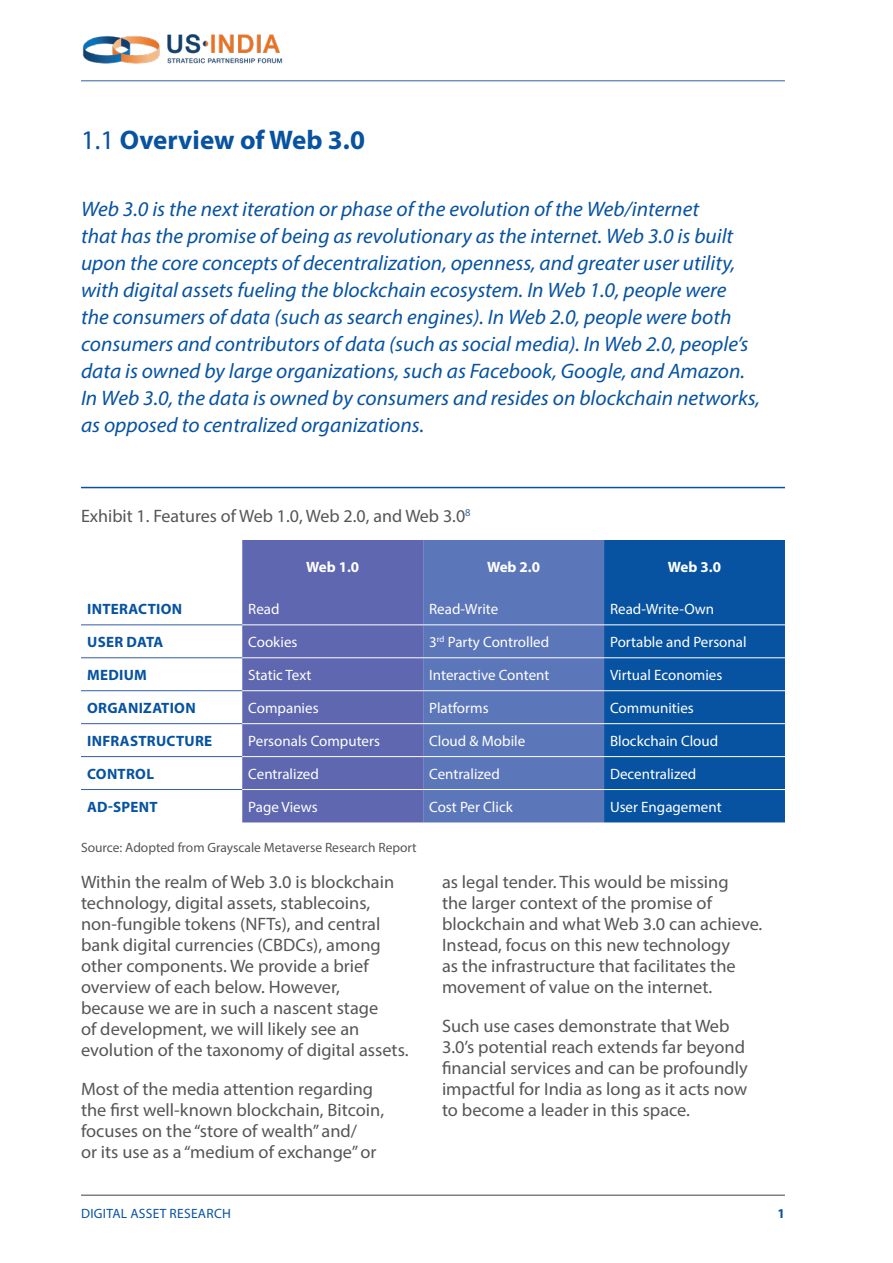
<style>
.page{position:relative;width:893px;height:1263px;background:#fff}
.page>*{position:absolute;margin:0;border:0;box-sizing:border-box;transform-origin:0 0}
.t1{font:700 27px "Myriad Pro";color:#0753a1}
.t2{font:italic 21px/27px "Myriad Pro";color:#0753a1}
.t3{font:18px/21px "Myriad Pro";color:#565659}
.t4{font:15px "Myriad Pro";color:#fff}
.t5{font:700 15px "Myriad Pro";letter-spacing:.02em;color:#0753a1}
.t6{font:700 15px "Myriad Pro";letter-spacing:-.02em;color:#fff}
.t7{font:13.5px "Myriad Pro";color:#565659}
.t8{font:13.5px "Myriad Pro";letter-spacing:.02em;color:#0753a1}
.t9{font:700 13.5px "Myriad Pro";color:#0753a1}
.s1{font-weight:400}
</style>
<div class="page">
<hr style="left:81px;top:1195px;width:704px;height:1px;background:#414042">
<hr style="left:81px;top:80px;width:704px;height:1px;background:#315ea7">
<img style="left:81px;top:34px;width:230px;height:48px">
<div style="left:242px;top:540px;width:181px;height:282px;background:#5e67af"></div>
<div style="left:423px;top:540px;width:181px;height:282px;background:#5c76ba"></div>
<div style="left:604px;top:540px;width:181px;height:282px;background:#0753a1"></div>
<hr style="left:81px;top:625px;width:161px;height:1px;background:#315ea7">
<hr style="left:81px;top:657px;width:161px;height:1px;background:#315ea7">
<hr style="left:81px;top:690px;width:161px;height:1px;background:#315ea7">
<hr style="left:81px;top:723px;width:161px;height:1px;background:#315ea7">
<hr style="left:81px;top:756px;width:161px;height:1px;background:#315ea7">
<hr style="left:81px;top:789px;width:161px;height:1px;background:#315ea7">
<hr style="left:242px;top:625px;width:181px;height:1px;background:#fff">
<hr style="left:423px;top:625px;width:181px;height:1px;background:#fff">
<hr style="left:604px;top:625px;width:181px;height:1px;background:#fff">
<hr style="left:242px;top:657px;width:181px;height:1px;background:#fff">
<hr style="left:423px;top:657px;width:181px;height:1px;background:#fff">
<hr style="left:604px;top:657px;width:181px;height:1px;background:#fff">
<hr style="left:242px;top:690px;width:181px;height:1px;background:#fff">
<hr style="left:423px;top:690px;width:181px;height:1px;background:#fff">
<hr style="left:604px;top:690px;width:181px;height:1px;background:#fff">
<hr style="left:242px;top:723px;width:181px;height:1px;background:#fff">
<hr style="left:423px;top:723px;width:181px;height:1px;background:#fff">
<hr style="left:604px;top:723px;width:181px;height:1px;background:#fff">
<hr style="left:242px;top:756px;width:181px;height:1px;background:#fff">
<hr style="left:423px;top:756px;width:181px;height:1px;background:#fff">
<hr style="left:604px;top:756px;width:181px;height:1px;background:#fff">
<hr style="left:242px;top:789px;width:181px;height:1px;background:#fff">
<hr style="left:423px;top:789px;width:181px;height:1px;background:#fff">
<hr style="left:604px;top:789px;width:181px;height:1px;background:#fff">
<hr style="left:81px;top:487px;width:704px;height:1px;background:#0753a1">
<h1 class="t1" style="left:81px;top:122px;width:285px"><span class="s1">1.1</span> Overview of Web 3.0</h1>
<p class="t2" style="left:81px;top:195px;width:681px">Web 3.0 is the next iteration or phase of the evolution of the Web/internet<br>that has the promise of being as revolutionary as the internet. Web 3.0 is built upon the core concepts of decentralization, openness, and greater user utility, with digital assets fueling the blockchain ecosystem. In Web 1.0, people were<br>the consumers of data (such as search engines). In Web 2.0, people were both consumers and contributors of data (such as social media). In Web 2.0, people’s data is owned by large organizations, such as Facebook, Google, and Amazon.<br>In Web 3.0, the data is owned by consumers and resides on blockchain networks, as opposed to centralized organizations.</p>
<p class="t3" style="left:81px;top:505px;width:391px">Exhibit 1. Features of Web 1.0, Web 2.0, and Web 3.0<sup>8</sup></p>
<p class="t6" style="left:306px;top:557px;width:55px">Web 1.0</p>
<p class="t6" style="left:487px;top:557px;width:55px">Web 2.0</p>
<p class="t6" style="left:668px;top:557px;width:55px">Web 3.0</p>
<p class="t5" style="left:87px;top:599px;width:97px">INTERACTION</p>
<p class="t4" style="left:248px;top:600px;width:33px">Read</p>
<p class="t4" style="left:429px;top:600px;width:71px">Read-Write</p>
<p class="t4" style="left:610px;top:600px;width:106px">Read-Write-Own</p>
<p class="t5" style="left:87px;top:632px;width:78px">USER DATA</p>
<p class="t4" style="left:248px;top:633px;width:51px">Cookies</p>
<p class="t4" style="left:429px;top:633px;width:122px">3<sup>rd</sup> Party Controlled</p>
<p class="t4" style="left:610px;top:633px;width:138px">Portable and Personal</p>
<p class="t5" style="left:87px;top:665px;width:61px">MEDIUM</p>
<p class="t4" style="left:248px;top:666px;width:65px">Static Text</p>
<p class="t4" style="left:429px;top:666px;width:122px">Interactive Content</p>
<p class="t4" style="left:610px;top:666px;width:114px">Virtual Economies</p>
<p class="t5" style="left:87px;top:698px;width:110px">ORGANIZATION</p>
<p class="t4" style="left:248px;top:698px;width:72px">Companies</p>
<p class="t4" style="left:429px;top:698px;width:61px">Platforms</p>
<p class="t4" style="left:610px;top:698px;width:85px">Communities</p>
<p class="t5" style="left:87px;top:731px;width:127px">INFRASTRUCTURE</p>
<p class="t4" style="left:248px;top:731px;width:133px">Personals Computers</p>
<p class="t4" style="left:429px;top:731px;width:98px">Cloud &amp; Mobile</p>
<p class="t4" style="left:610px;top:731px;width:110px">Blockchain Cloud</p>
<p class="t5" style="left:87px;top:764px;width:68px">CONTROL</p>
<p class="t4" style="left:248px;top:764px;width:72px">Centralized</p>
<p class="t4" style="left:429px;top:764px;width:72px">Centralized</p>
<p class="t4" style="left:610px;top:764px;width:88px">Decentralized</p>
<p class="t5" style="left:87px;top:797px;width:72px">AD-SPENT</p>
<p class="t4" style="left:248px;top:797px;width:71px">Page Views</p>
<p class="t4" style="left:429px;top:797px;width:85px">Cost Per Click</p>
<p class="t4" style="left:610px;top:797px;width:113px">User Engagement</p>
<p class="t7" style="left:81px;top:839px;width:337px">Source: Adopted from Grayscale Metaverse Research Report</p>
<p class="t3" style="left:81px;top:871px;width:329px">Within the realm of Web 3.0 is blockchain technology, digital assets, stablecoins, non-fungible tokens (NFTs), and central bank digital currencies (CBDCs), among other components. We provide a brief overview of each below. However,<br>because we are in such a nascent stage<br>of development, we will likely see an evolution of the taxonomy of digital assets.</p>
<p class="t3" style="left:81px;top:1078px;width:305px">Most of the media attention regarding the first well-known blockchain, Bitcoin, focuses on the “store of wealth” and/<br>or its use as a “medium of exchange” or</p>
<p class="t3" style="left:442px;top:871px;width:322px">as legal tender. This would be missing<br>the larger context of the promise of blockchain and what Web 3.0 can achieve.<br>Instead, focus on this new technology<br>as the infrastructure that facilitates the movement of value on the internet.</p>
<p class="t3" style="left:442px;top:1015px;width:307px">Such use cases demonstrate that Web 3.0’s potential reach extends far beyond financial services and can be profoundly impactful for India as long as it acts now to become a leader in this space.</p>
<p class="t8" style="left:81px;top:1205px;width:151px">DIGITAL ASSET RESEARCH</p>
<p class="t9" style="left:777px;top:1204px;width:9px">1</p>
</div>
